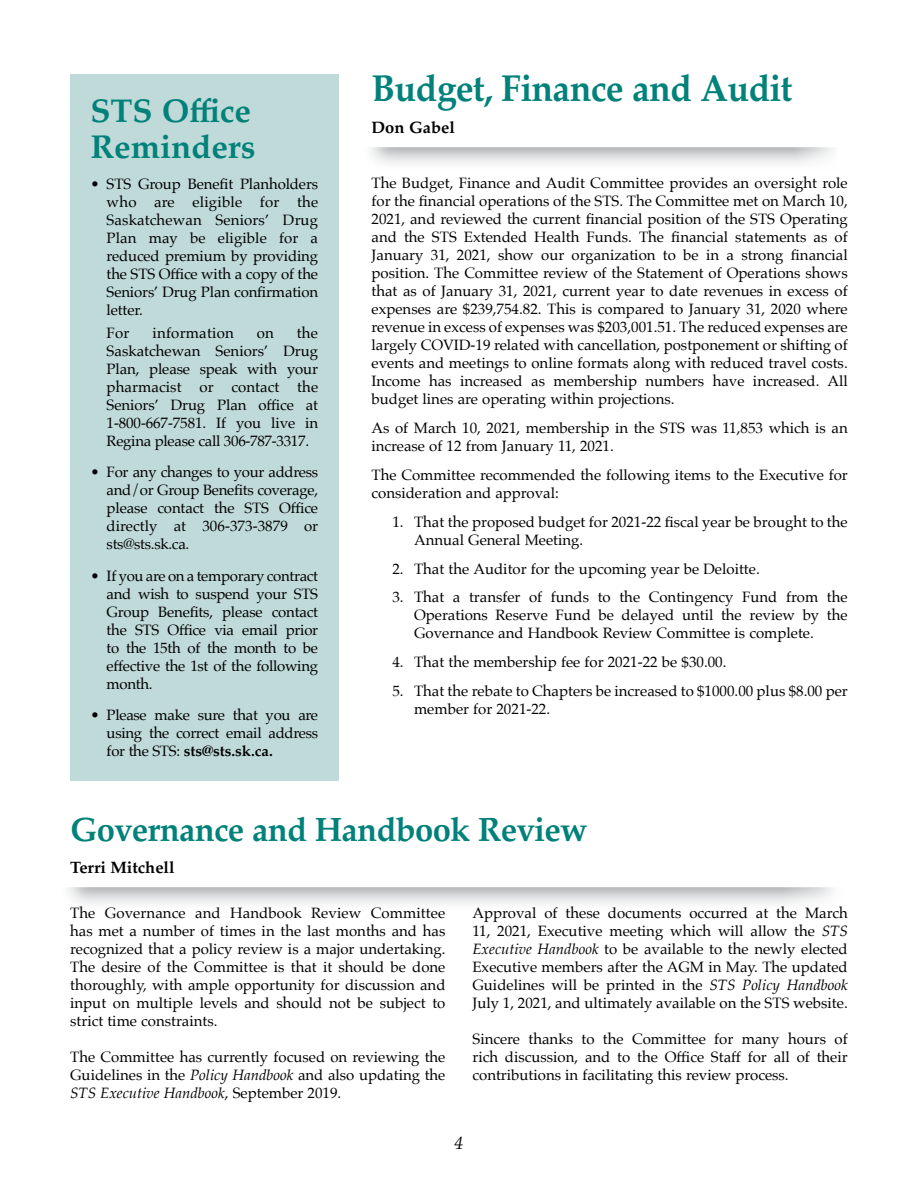
<style>
.page{position:relative;width:918px;height:1188px;background:#fff}
.page>*{position:absolute;margin:0;border:0;box-sizing:border-box;transform-origin:0 0}
.t1{font:700 37.5px "Palatino";letter-spacing:-.02em;color:#008179;scale:.95 1}
.t2{font:700 33.75px "Palatino";letter-spacing:-.02em;color:#008179}
.t3{font:700 33px/36px "Palatino";color:#008179}
.t4{font:italic 18px "Palatino";color:#000}
.t5{font:700 16.5px "Palatino";color:#000}
.t6{font:15px/18px "Palatino";color:#000;text-align:justify}
.s1{font-weight:700}
.s2{font-style:italic}
</style>
<div class="page">
<div style="left:70px;top:75px;width:268px;height:706px;background:#bfdad8"></div>
<h3 class="t3" style="left:90px;top:92px;width:166px">STS Office<br>Reminders</h3>
<p class="t6" style="left:107px;top:175px;width:213px;text-indent:-16px">• STS Group Benefit Planholders who are eligible for the Saskatchewan Seniors’ Drug Plan may be eligible for a reduced premium by providing the STS Office with a copy of the Seniors’ Drug Plan confirmation letter.</p>
<p class="t6" style="left:107px;top:324px;width:24px">For</p>
<p class="t6" style="left:152px;top:324px;width:83px">information</p>
<p class="t6" style="left:257px;top:324px;width:19px">on</p>
<p class="t6" style="left:107px;top:324px;width:213px;text-indent:190px">the Saskatchewan Seniors’ Drug Plan, please speak with your pharmacist or contact the Seniors’ Drug Plan office at 1-800-667-7581. If you live in Regina please call 306-787-3317.</p>
<p class="t6" style="left:107px;top:463px;width:213px;text-indent:-16px">• For any changes to your address and/or Group Benefits coverage, please contact the STS Office directly at 306-373-3879 or sts@sts.sk.ca.</p>
<p class="t6" style="left:107px;top:567px;width:213px;text-indent:-16px">• If you are on a temporary contract and wish to suspend your STS Group Benefits, please contact the STS Office via email prior to the 15th of the month to be effective the 1st of the following month.</p>
<p class="t6" style="left:107px;top:706px;width:213px;text-indent:-16px">• Please make sure that you are using the correct email address for the STS: <span class="s1">sts@sts.sk.ca.</span></p>
<h1 class="t1" style="left:372px;top:56px;width:445px">Budget, Finance and Audit</h1>
<p class="t5" style="left:372px;top:113px;width:85px">Don Gabel</p>
<p class="t6" style="left:372px;top:174px;width:478px">The Budget, Finance and Audit Committee provides an oversight role for the financial operations of the STS. The Committee met on March 10, 2021, and reviewed the current financial position of the STS Operating and the STS Extended Health Funds. The financial statements as of January 31, 2021, show our organization to be in a strong financial position. The Committee review of the Statement of Operations shows that as of January 31, 2021, current year to date revenues in excess of expenses are $239,754.82. This is compared to January 31, 2020 where revenue in excess of expenses was $203,001.51. The reduced expenses are largely COVID-19 related with cancellation, postponement or shifting of events and meetings to online formats along with reduced travel costs.<br>Income has increased as membership numbers have increased. All budget lines are operating within projections.</p>
<p class="t6" style="left:372px;top:419px;width:478px">As of March 10, 2021, membership in the STS was 11,853 which is an increase of 12 from January 11, 2021.</p>
<p class="t6" style="left:372px;top:466px;width:478px">The Committee recommended the following items to the Executive for consideration and approval:</p>
<p class="t6" style="left:414px;top:513px;width:435px;text-indent:-22px">1. That the proposed budget for 2021-22 fiscal year be brought to the<br>Annual General Meeting.</p>
<p class="t6" style="left:392px;top:559px;width:369px">2. That the Auditor for the upcoming year be Deloitte.</p>
<p class="t6" style="left:414px;top:588px;width:435px;text-indent:-22px">3. That a transfer of funds to the Contingency Fund from the Operations Reserve Fund be delayed until the review by the Governance and Handbook Review Committee is complete.</p>
<p class="t6" style="left:392px;top:653px;width:336px">4. That the membership fee for 2021-22 be $30.00.</p>
<p class="t6" style="left:414px;top:682px;width:435px;text-indent:-22px">5. That the rebate to Chapters be increased to $1000.00 plus $8.00 per member for 2021-22.</p>
<h2 class="t2" style="left:70px;top:801px;width:519px">Governance and Handbook Review</h2>
<p class="t5" style="left:70px;top:853px;width:106px">Terri Mitchell</p>
<p class="t6" style="left:70px;top:904px;width:377px">The Governance and Handbook Review Committee has met a number of times in the last months and has recognized that a policy review is a major undertaking.<br>The desire of the Committee is that it should be done thoroughly, with ample opportunity for discussion and input on multiple levels and should not be subject to strict time constraints.</p>
<p class="t6" style="left:70px;top:1048px;width:377px">The Committee has currently focused on reviewing the Guidelines in the <span class="s2">Policy Handbook</span> and also updating the <span class="s2">STS Executive Handbook</span>, September 2019.</p>
<p class="t6" style="left:472px;top:904px;width:377px">Approval of these documents occurred at the March 11, 2021, Executive meeting which will allow the <span class="s2">STS Executive Handbook</span> to be available to the newly elected Executive members after the AGM in May. The updated Guidelines will be printed in the <span class="s2">STS Policy Handbook </span>July 1, 2021, and ultimately available on the STS website.</p>
<p class="t6" style="left:472px;top:1030px;width:377px">Sincere thanks to the Committee for many hours of rich discussion, and to the Office Staff for all of their contributions in facilitating this review process.</p>
<p class="t4" style="left:454px;top:1128px;width:10px">4</p>
</div>
